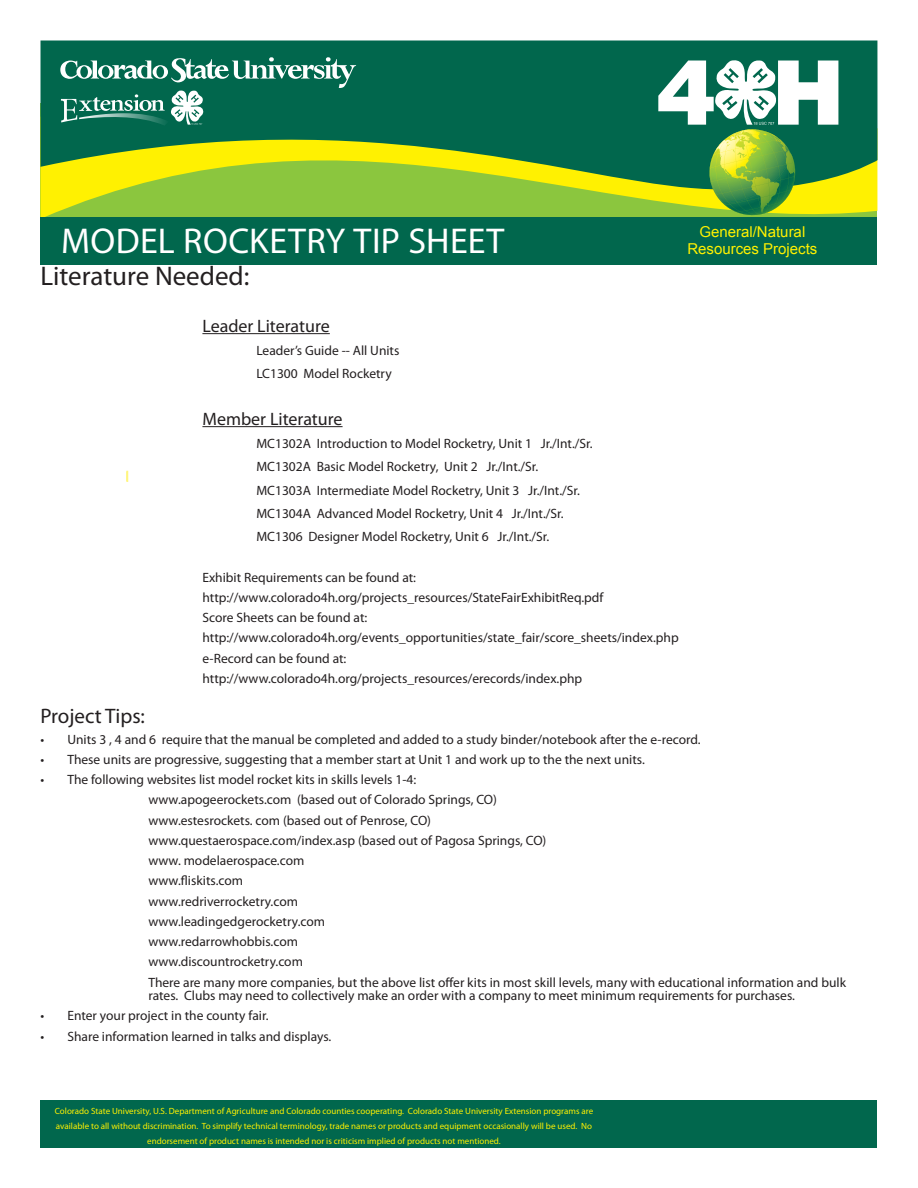
<style>
.page{position:relative;width:918px;height:1188px;background:#fff}
.page>*{position:absolute;margin:0;border:0;box-sizing:border-box;transform-origin:0 0}
.t1{font:36px "Myriad Pro";letter-spacing:.01em;color:#fff}
.body{font:27px "Myriad Pro";color:#231f20}
.body-2{font:21px "Myriad Pro";color:#231f20}
.body-3{font:18px "Myriad Pro";color:#231f20}
.t2{font:15px "Arial";color:#fff101}
.body-4{font:13.5px/13.5px "Myriad Pro";color:#231f20}
.t3{font:9px/15px "Myriad Pro";color:#fff101;text-align:center}
</style>
<div class="page">
<svg style="left:40px;top:198px;width:837px;height:19px;background:#95c938"></svg>
<svg style="left:40px;top:40px;width:838px;height:158px;background:#458f3d"></svg>
<svg style="left:60px;top:56px;width:296px;height:70px;background:#2d816c"></svg>
<div style="left:40px;top:217px;width:838px;height:48px;background:#01674d"></div>
<svg style="left:658px;top:58px;width:180px;height:157px"></svg>
<div style="left:40px;top:1100px;width:838px;height:48px;background:#01674d"></div>
<svg style="left:126px;top:471px;width:2px;height:11px"></svg>
<hr style="left:202px;top:333px;width:128px;height:1px;background:#231f20">
<hr style="left:202px;top:426px;width:141px;height:1px;background:#231f20">
<p class="t1" style="left:61px;top:219px;width:445px">MODEL ROCKETRY TIP SHEET</p>
<p class="t2" style="left:699px;top:222px;width:107px">General/Natural</p>
<p class="t2" style="left:687px;top:238px;width:132px">Resources Projects</p>
<p class="body" style="left:40px;top:260px;width:210px">Literature Needed:</p>
<p class="body-3" style="left:202px;top:315px;width:129px">Leader Literature</p>
<p class="body-4" style="left:256px;top:344px;width:145px">Leader’s Guide -- All Units</p>
<p class="body-4" style="left:256px;top:367px;width:137px">LC1300 Model Rocketry</p>
<p class="body-3" style="left:202px;top:408px;width:142px">Member Literature</p>
<p class="body-4" style="left:256px;top:437px;width:338px">MC1302A Introduction to Model Rocketry, Unit 1 Jr./Int./Sr.</p>
<p class="body-4" style="left:256px;top:460px;width:283px">MC1302A Basic Model Rocketry, Unit 2 Jr./Int./Sr.</p>
<p class="body-4" style="left:256px;top:483px;width:325px">MC1303A Intermediate Model Rocketry, Unit 3 Jr./Int./Sr.</p>
<p class="body-4" style="left:256px;top:506px;width:309px">MC1304A Advanced Model Rocketry, Unit 4 Jr./Int./Sr.</p>
<p class="body-4" style="left:256px;top:530px;width:294px">MC1306 Designer Model Rocketry, Unit 6 Jr./Int./Sr.</p>
<p class="body-4" style="left:202px;top:570px;width:215px">Exhibit Requirements can be found at:</p>
<p class="body-4" style="left:202px;top:590px;width:403px">http://www.colorado4h.org/projects_resources/StateFairExhibitReq.pdf</p>
<p class="body-4" style="left:202px;top:611px;width:166px">Score Sheets can be found at:</p>
<p class="body-4" style="left:202px;top:631px;width:478px">http://www.colorado4h.org/events_opportunities/state_fair/score_sheets/index.php</p>
<p class="body-4" style="left:202px;top:651px;width:146px">e-Record can be found at:</p>
<p class="body-4" style="left:202px;top:671px;width:381px">http://www.colorado4h.org/projects_resources/erecords/index.php</p>
<p class="body-2" style="left:40px;top:703px;width:106px">Project Tips:</p>
<p class="body-4" style="left:40px;top:732px;width:662px">• Units 3 , 4 and 6 require that the manual be completed and added to a study binder/notebook after the e-record.</p>
<p class="body-4" style="left:40px;top:752px;width:606px">• These units are progressive, suggesting that a member start at Unit 1 and work up to the the next units.</p>
<p class="body-4" style="left:40px;top:773px;width:377px">• The following websites list model rocket kits in skills levels 1-4:</p>
<p class="body-4" style="left:148px;top:793px;width:350px">www.apogeerockets.com (based out of Colorado Springs, CO)</p>
<p class="body-4" style="left:148px;top:813px;width:284px">www.estesrockets. com (based out of Penrose, CO)</p>
<p class="body-4" style="left:148px;top:833px;width:400px">www.questaerospace.com/index.asp (based out of Pagosa Springs, CO)</p>
<p class="body-4" style="left:148px;top:854px;width:157px">www. modelaerospace.com</p>
<p class="body-4" style="left:148px;top:874px;width:96px">www.fliskits.com</p>
<p class="body-4" style="left:148px;top:894px;width:151px">www.redriverrocketry.com</p>
<p class="body-4" style="left:148px;top:914px;width:178px">www.leadingedgerocketry.com</p>
<p class="body-4" style="left:148px;top:935px;width:151px">www.redarrowhobbis.com</p>
<p class="body-4" style="left:148px;top:955px;width:156px">www.discountrocketry.com</p>
<p class="body-4" style="left:148px;top:975px;width:699px">There are many more companies, but the above list offer kits in most skill levels, many with educational information and bulk rates. Clubs may need to collectively make an order with a company to meet minimum requirements for purchases.</p>
<p class="body-4" style="left:40px;top:1009px;width:230px">• Enter your project in the county fair.</p>
<p class="body-4" style="left:40px;top:1029px;width:292px">• Share information learned in talks and displays.</p>
<p class="t3" style="left:55px;top:1103px;width:540px">Colorado State University, U.S. Department of Agriculture and Colorado counties cooperating. Colorado State University Extension programs are available to all without discrimination. To simplify technical terminology, trade names or products and equipment occasionally will be used. No endorsement of product names is intended nor is criticism implied of products not mentioned.</p>
</div>
